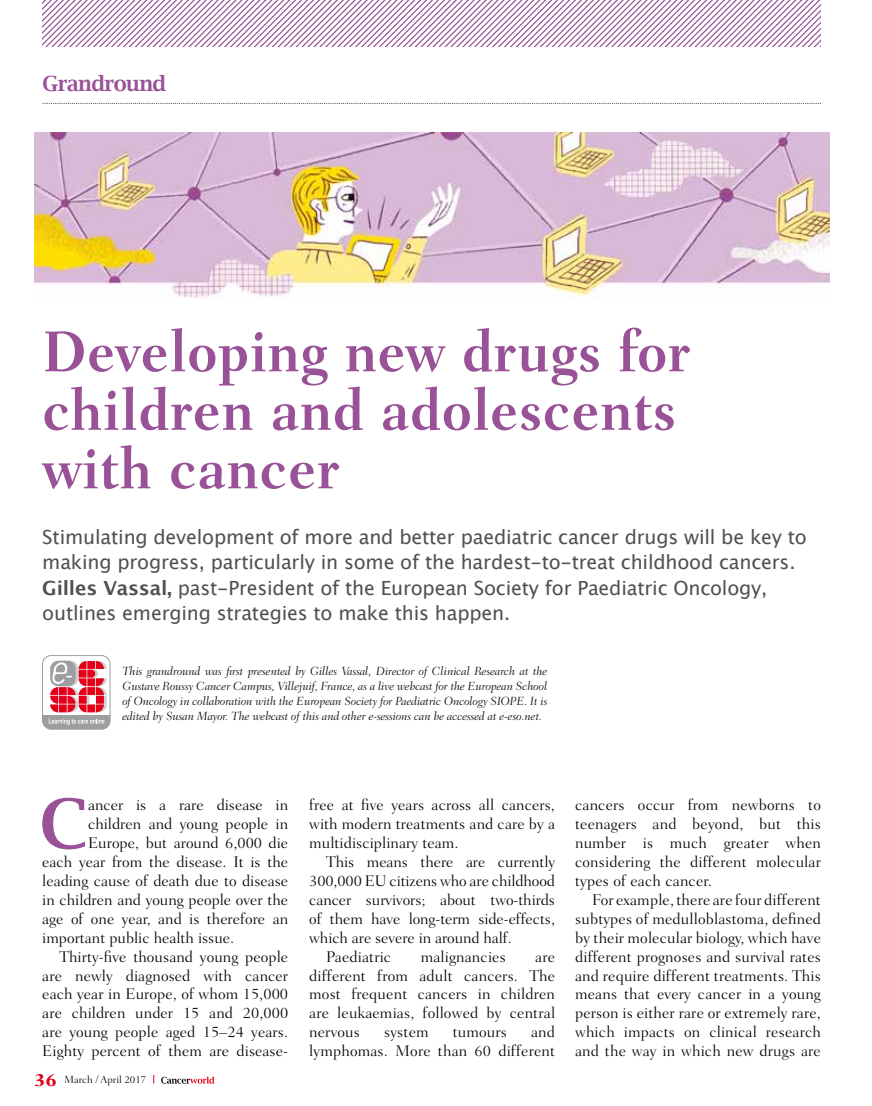
<style>
.page{position:relative;width:872px;height:1106px;background:#fff}
.page>*{position:absolute;margin:0;border:0;box-sizing:border-box;transform-origin:0 0}
.t1{font:600 68.1px "Lucida Bright";color:#995297}
.t2{font:700 58.5px/58.5px "Fairfield LH";letter-spacing:.01em;color:#995297;scale:.93 1}
.t3{font:600 21px "Lucida Bright";letter-spacing:-.025em;color:#995297}
.t4{font:19.5px/25.5px "Lucida Grande";letter-spacing:-.01em;color:#50514f}
.t5{font:300 15.75px/18.9px "Fairfield LH";letter-spacing:.005em;color:#000;text-align:justify}
.t6{font:italic 300 12px/15px "Fairfield LH";letter-spacing:-.01em;color:#000;text-align:justify}
.t7{font:300 10.5px "Fairfield LH";color:#000}
.s1{font-weight:700}
.s2{font-weight:800;font-size:18px;color:#e2001a}
</style>
<div class="page">
<svg style="left:161px;top:1076px;width:53px;height:7px"></svg>
<svg style="left:43px;top:103px;width:778px;height:1px"></svg>
<div style="left:42px;top:655px;width:68px;height:74px;border:1px solid #9c9e9f;border-radius:9px"></div>
<div style="left:43px;top:715px;width:67px;height:14px;background:#9c9e9f"></div>
<div style="left:53px;top:660px;width:25px;height:26px;background:#fafafa;border-radius:8px"></div>
<svg style="left:50px;top:660px;width:26px;height:26px"></svg>
<svg style="left:50px;top:661px;width:57px;height:51px"></svg>
<svg style="left:49px;top:718px;width:56px;height:7px"></svg>
<svg style="left:43px;top:0;width:778px;height:47px"></svg>
<img style="left:34px;top:133px;width:796px;height:165px">
<h3 class="t3" style="left:43px;top:70px;width:125px">Grandround</h3>
<h2 class="t2" style="left:42px;top:323px;width:698px">Developing new drugs for children and adolescents with cancer</h2>
<p class="t4" style="left:42px;top:523px;width:766px">Stimulating development of more and better paediatric cancer drugs will be key to making progress, particularly in some of the hardest-to-treat childhood cancers.<br><span class="s1">Gilles Vassal,</span> past-President of the European Society for Paediatric Oncology, outlines emerging strategies to make this happen.</p>
<p class="t6" style="left:122px;top:664px;width:426px">This grandround was first presented by Gilles Vassal, Director of Clinical Research at the Gustave Roussy Cancer Campus, Villejuif, France, as a live webcast for the European School of Oncology in collaboration with the European Society for Paediatric Oncology SIOPE. It is edited by Susan Mayor. The webcast of this and other e-sessions can be accessed at e-eso.net.</p>
<h1 class="t1" style="left:40px;top:782px;width:50px">C</h1>
<p class="t5" style="left:88px;top:795px;width:201px">ancer is a rare disease in</p>
<p class="t5" style="left:88px;top:814px;width:202px">children and young people in</p>
<p class="t5" style="left:88px;top:833px;width:201px">Europe, but around 6,000 die</p>
<p class="t5" style="left:42px;top:852px;width:247px">each year from the disease. It is the</p>
<p class="t5" style="left:42px;top:871px;width:247px">leading cause of death due to disease</p>
<p class="t5" style="left:42px;top:890px;width:247px">in children and young people over the</p>
<p class="t5" style="left:42px;top:909px;width:247px">age of one year, and is therefore an</p>
<p class="t5" style="left:42px;top:928px;width:193px">important public health issue.</p>
<p class="t5" style="left:59px;top:947px;width:230px">Thirty-five thousand young people</p>
<p class="t5" style="left:42px;top:966px;width:247px">are newly diagnosed with cancer</p>
<p class="t5" style="left:42px;top:984px;width:247px">each year in Europe, of whom 15,000</p>
<p class="t5" style="left:42px;top:1003px;width:247px">are children under 15 and 20,000</p>
<p class="t5" style="left:42px;top:1022px;width:247px">are young people aged 15–24 years.</p>
<p class="t5" style="left:42px;top:1041px;width:247px">Eighty percent of them are disease-</p>
<p class="t7" style="left:34px;top:1073px;width:114px"><span class="s2">36</span> March / April 2017</p>
<p class="t5" style="left:309px;top:795px;width:247px">free at five years across all cancers, with modern treatments and care by a multidisciplinary team.</p>
<p class="t5" style="left:326px;top:852px;width:230px">This means there are currently</p>
<p class="t5" style="left:309px;top:871px;width:247px">300,000 EU citizens who are childhood</p>
<p class="t5" style="left:309px;top:890px;width:247px">cancer survivors; about two-thirds</p>
<p class="t5" style="left:309px;top:909px;width:247px">of them have long-term side-effects,</p>
<p class="t5" style="left:309px;top:928px;width:204px">which are severe in around half.</p>
<p class="t5" style="left:326px;top:947px;width:67px">Paediatric</p>
<p class="t5" style="left:421px;top:947px;width:87px">malignancies</p>
<p class="t5" style="left:309px;top:947px;width:247px;text-indent:226px">are different from adult cancers. The most frequent cancers in children are leukaemias, followed by central nervous</p>
<p class="t5" style="left:309px;top:1022px;width:247px;text-align:right">and<br>lymphomas. More than 60 different</p>
<p class="t5" style="left:384px;top:1022px;width:46px">system</p>
<p class="t5" style="left:453px;top:1022px;width:56px">tumours</p>
<p class="t5" style="left:575px;top:795px;width:247px">cancers occur from newborns to teenagers and beyond, but this number is much greater when considering the different molecular types of each cancer.</p>
<p class="t5" style="left:575px;top:890px;width:247px;text-indent:17px">For example, there are four different subtypes of medulloblastoma, defined by their molecular biology, which have different prognoses and survival rates and require different treatments. This means that every cancer in a young person is either rare or extremely rare, which impacts on clinical research and the way in which new drugs are</p>
</div>
